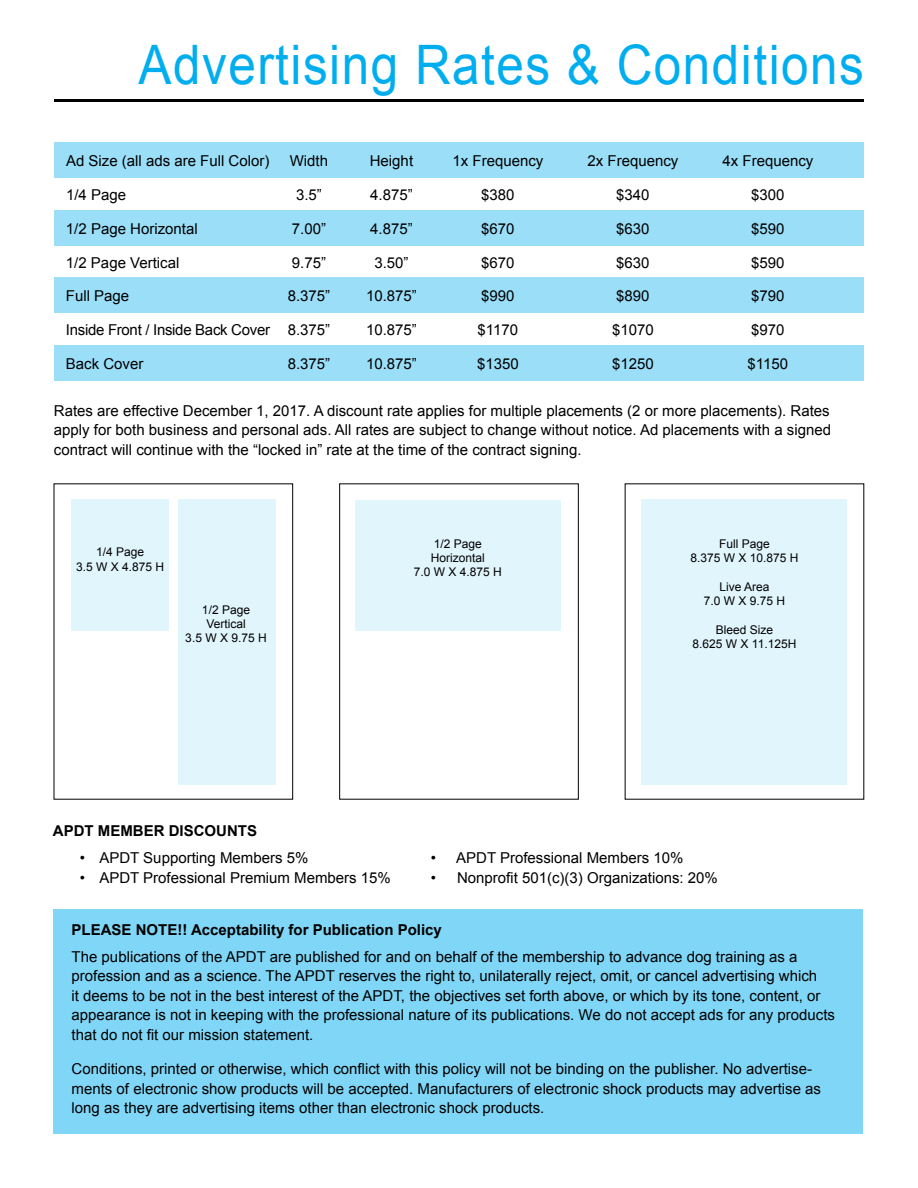
<style>
.page{position:relative;width:918px;height:1188px;background:#fff}
.page>*{position:absolute;margin:0;border:0;box-sizing:border-box;transform-origin:0 0}
.t1{font:54.45px "Arial";letter-spacing:.03em;color:#00aeef;scale:.91 1}
.t2{font:15px/19.5px "Arial";color:#000}
.t3{font:700 15px "Arial";color:#000}
.t4{font:15px "Arial";letter-spacing:-.02em;color:#000}
.t5{font:12px/14.4px "Arial";color:#000;text-align:center}
</style>
<div class="page">
<hr style="left:54px;top:99px;width:810px;height:3px;background:#000">
<div style="left:54px;top:142px;width:810px;height:36px;background:#9adef8"></div>
<div style="left:54px;top:210px;width:810px;height:35px;background:#9adef8"></div>
<div style="left:54px;top:277px;width:810px;height:36px;background:#9adef8"></div>
<div style="left:54px;top:345px;width:810px;height:35px;background:#9adef8"></div>
<div style="left:339px;top:484px;width:240px;height:315px;border:1px solid #000"></div>
<div style="left:178px;top:499px;width:97px;height:285px;background:#e1f5fd"></div>
<div style="left:72px;top:499px;width:97px;height:132px;background:#e1f5fd"></div>
<div style="left:355px;top:500px;width:206px;height:131px;background:#e1f5fd"></div>
<div style="left:642px;top:499px;width:205px;height:285px;background:#e1f5fd"></div>
<div style="left:54px;top:909px;width:809px;height:225px;background:#80d6f7"></div>
<h1 class="t1" style="left:139px;top:29px;width:799px">Advertising Rates &amp; Conditions</h1>
<p class="t2" style="left:66px;top:152px;width:205px">Ad Size (all ads are Full Color)</p>
<p class="t2" style="left:290px;top:152px;width:40px">Width</p>
<p class="t2" style="left:370px;top:152px;width:45px">Height</p>
<p class="t2" style="left:453px;top:152px;width:92px">1x Frequency</p>
<p class="t2" style="left:588px;top:152px;width:92px">2x Frequency</p>
<p class="t2" style="left:723px;top:152px;width:92px">4x Frequency</p>
<p class="t2" style="left:66px;top:185px;width:62px">1/4 Page</p>
<p class="t2" style="left:296px;top:185px;width:27px">3.5”</p>
<p class="t2" style="left:370px;top:185px;width:44px">4.875”</p>
<p class="t2" style="left:481px;top:185px;width:35px">$380</p>
<p class="t2" style="left:616px;top:185px;width:35px">$340</p>
<p class="t2" style="left:751px;top:185px;width:35px">$300</p>
<p class="t2" style="left:66px;top:219px;width:133px">1/2 Page Horizontal</p>
<p class="t2" style="left:292px;top:219px;width:36px">7.00”</p>
<p class="t2" style="left:370px;top:219px;width:44px">4.875”</p>
<p class="t2" style="left:481px;top:219px;width:35px">$670</p>
<p class="t2" style="left:616px;top:219px;width:35px">$630</p>
<p class="t2" style="left:751px;top:219px;width:35px">$590</p>
<p class="t2" style="left:66px;top:253px;width:115px">1/2 Page Vertical</p>
<p class="t2" style="left:292px;top:253px;width:36px">9.75”</p>
<p class="t2" style="left:374px;top:253px;width:36px">3.50”</p>
<p class="t2" style="left:481px;top:253px;width:35px">$670</p>
<p class="t2" style="left:616px;top:253px;width:35px">$630</p>
<p class="t2" style="left:751px;top:253px;width:35px">$590</p>
<p class="t2" style="left:66px;top:287px;width:65px">Full Page</p>
<p class="t2" style="left:288px;top:287px;width:44px">8.375”</p>
<p class="t2" style="left:366px;top:287px;width:52px">10.875”</p>
<p class="t2" style="left:481px;top:287px;width:35px">$990</p>
<p class="t2" style="left:616px;top:287px;width:35px">$890</p>
<p class="t2" style="left:751px;top:287px;width:35px">$790</p>
<p class="t4" style="left:66px;top:320px;width:266px">Inside Front / Inside Back Cover 8.375”</p>
<p class="t2" style="left:366px;top:320px;width:52px">10.875”</p>
<p class="t2" style="left:478px;top:320px;width:42px">$1170</p>
<p class="t2" style="left:612px;top:320px;width:43px">$1070</p>
<p class="t2" style="left:751px;top:320px;width:35px">$970</p>
<p class="t2" style="left:66px;top:354px;width:79px">Back Cover</p>
<p class="t2" style="left:288px;top:354px;width:44px">8.375”</p>
<p class="t2" style="left:366px;top:354px;width:52px">10.875”</p>
<p class="t2" style="left:477px;top:354px;width:43px">$1350</p>
<p class="t2" style="left:612px;top:354px;width:43px">$1250</p>
<p class="t2" style="left:748px;top:354px;width:42px">$1150</p>
<p class="t2" style="left:54px;top:401px;width:779px;text-align:justify">Rates are effective December 1, 2017. A discount rate applies for multiple placements (2 or more placements). Rates apply for both business and personal ads. All rates are subject to change without notice. Ad placements with a signed contract will continue with the “locked in” rate at the time of the contract signing.</p>
<p class="t5" style="left:76px;top:545px;width:90px">1/4 Page<br>3.5 W X 4.875 H</p>
<p class="t5" style="left:185px;top:602px;width:83px">1/2 Page<br>Vertical<br>3.5 W X 9.75 H</p>
<p class="t5" style="left:414px;top:536px;width:90px">1/2 Page<br>Horizontal<br>7.0 W X 4.875 H</p>
<p class="t5" style="left:690px;top:536px;width:110px">Full Page<br>8.375 W X 10.875 H</p>
<p class="t5" style="left:704px;top:580px;width:83px">Live Area<br>7.0 W X 9.75 H</p>
<p class="t5" style="left:693px;top:623px;width:105px">Bleed Size<br>8.625 W X 11.125H</p>
<p class="t3" style="left:53px;top:821px;width:206px">APDT MEMBER DISCOUNTS</p>
<p class="t2" style="left:80px;top:848px;width:230px">• APDT Supporting Members 5%</p>
<p class="t2" style="left:431px;top:848px;width:254px">• APDT Professional Members 10%</p>
<p class="t2" style="left:80px;top:868px;width:312px">• APDT Professional Premium Members 15%</p>
<p class="t2" style="left:431px;top:868px;width:289px">• Nonprofit 501(c)(3) Organizations: 20%</p>
<p class="t3" style="left:72px;top:920px;width:372px">PLEASE NOTE!! Acceptability for Publication Policy</p>
<p class="t2" style="left:72px;top:947px;width:765px">The publications of the APDT are published for and on behalf of the membership to advance dog training as a profession and as a science. The APDT reserves the right to, unilaterally reject, omit, or cancel advertising which<br>it deems to be not in the best interest of the APDT, the objectives set forth above, or which by its tone, content, or appearance is not in keeping with the professional nature of its publications. We do not accept ads for any products that do not fit our mission statement.</p>
<p class="t2" style="left:72px;top:1060px;width:751px">Conditions, printed or otherwise, which conflict with this policy will not be binding on the publisher. No advertise&shy;ments of electronic show products will be accepted. Manufacturers of electronic shock products may advertise as long as they are advertising items other than electronic shock products.</p>
</div>
